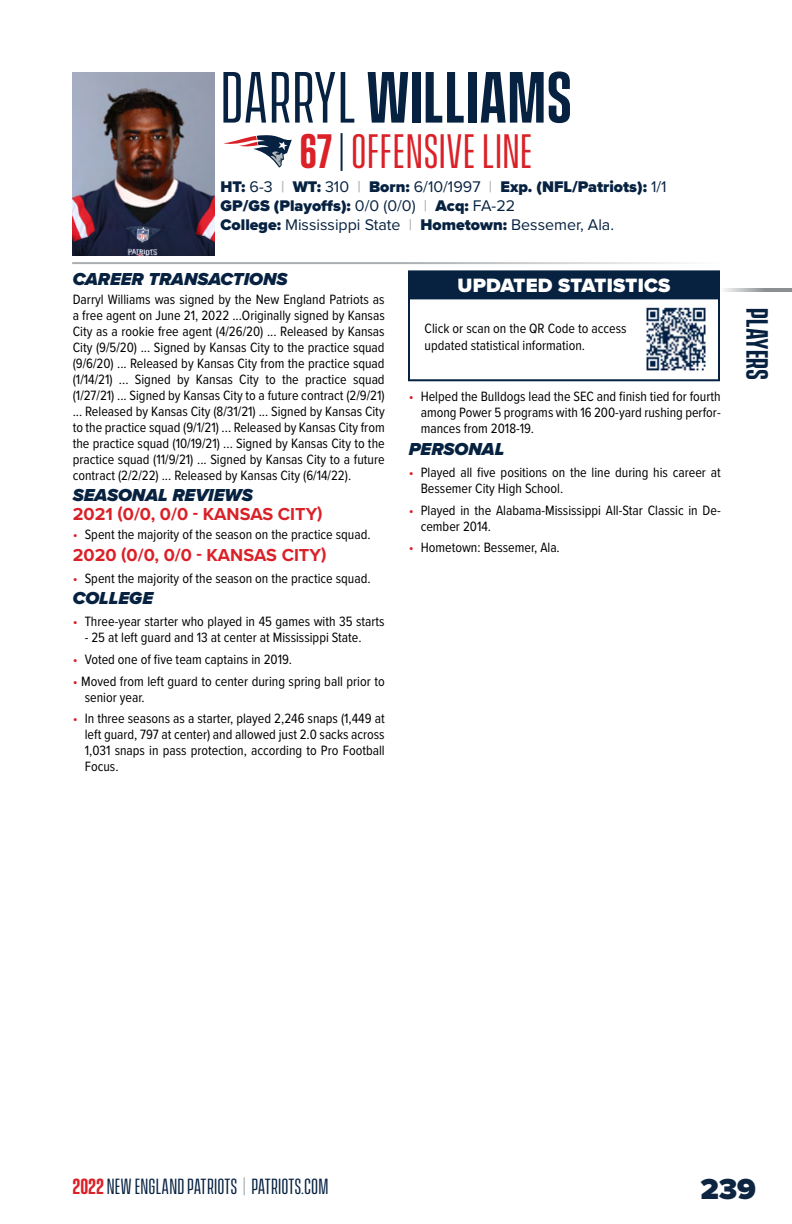
<style>
.page{position:relative;width:792px;height:1224px;background:#fff}
.page>*{position:absolute;margin:0;border:0;box-sizing:border-box;transform-origin:0 0}
.t1{font:600 66px "Vanguard CF";letter-spacing:.01em;color:#072241}
.t2{font:44px "Vanguard CF";letter-spacing:.01em;color:#da2128}
.t3{font:900 30px "Proxima Nova";color:#0e2542}
.t4{font:600 28px "Vanguard CF";letter-spacing:-.005em;color:#072241}
.t5{font:20px "Vanguard CF";letter-spacing:.01em;color:#072241}
.t6{font:900 20px "Proxima Nova";letter-spacing:.01em;color:#fff}
.t7{font:italic 900 18px "Proxima Nova";color:#072241}
.t8{font:700 18px "Proxima Nova";color:#da2128}
.t9{font:900 16px/19.2px "Proxima Nova";color:#072241}
.t10{font:14px/16px "Proxima Nova Cond";color:#000}
.s1{font-weight:400}
.s2{font-weight:600}
.s3{font-weight:300;font-size:41.8px;color:#072241}
.s4{font-weight:600;color:#b0b7bb}
.s5{color:#da2128}
.s6{font-weight:600;color:#da2128}
.s7{color:#b0b7bb}
</style>
<div class="page">
<svg style="left:724px;top:288px;width:68px;height:4px"></svg>
<img style="left:73px;top:72px;width:142px;height:184px">
<svg style="left:223px;top:135px;width:69px;height:33px"></svg>
<hr style="left:72px;top:262px;width:648px;height:2px;background:#aaaeb1">
<div style="left:408px;top:270px;width:312px;height:111px;border:2px solid #072241"></div>
<div style="left:408px;top:271px;width:312px;height:28px;background:#072241"></div>
<img style="left:646px;top:307px;width:60px;height:64px">
<h1 class="t1" style="left:220px;top:60px;width:353px"><span class="s1">DARRYL</span> WILLIAMS</h1>
<h2 class="t2" style="left:300px;top:126px;width:235px"><span class="s2">67</span><span class="s3">|</span>OFFENSIVE LINE</h2>
<p class="t9" style="left:220px;top:177px;width:448px">HT: <span class="s1">6-3</span> <span class="s4">|</span> WT: <span class="s1">310</span> <span class="s4">|</span> Born: <span class="s1">6/10/1997</span> <span class="s4">|</span> Exp. (NFL/Patriots): <span class="s1">1/1<br></span>GP/GS (Playoffs): <span class="s1">0/0 (0/0)</span> <span class="s4">|</span> Acq: <span class="s1">FA-22<br></span>College: <span class="s1">Mississippi State</span> <span class="s4">|</span> Hometown: <span class="s1">Bessemer, Ala.</span></p>
<p class="t7" style="left:73px;top:265px;width:216px">CAREER TRANSACTIONS</p>
<p class="t10" style="left:73px;top:290px;width:314px;text-align:justify">Darryl Williams was signed by the New England Patriots as a free agent on June 21, 2022 ...Originally signed by Kansas City as a rookie free agent (4/26/20) ... Released by Kansas City (9/5/20) ... Signed by Kansas City to the practice squad (9/6/20) ... Released by Kansas City from the practice squad (1/14/21) ... Signed by Kansas City to the practice squad (1/27/21) ... Signed by Kansas City to a future contract (2/9/21) ... Released by Kansas City (8/31/21) ... Signed by Kansas City to the practice squad (9/1/21) ... Released by Kansas City from the practice squad (10/19/21) ... Signed by Kansas City to the practice squad (11/9/21) ... Signed by Kansas City to a future contract (2/2/22) ... Released by Kansas City (6/14/22).</p>
<p class="t7" style="left:73px;top:482px;width:182px">SEASONAL REVIEWS</p>
<p class="t8" style="left:73px;top:501px;width:251px">2021 (0/0, 0/0 - KANSAS CITY)</p>
<p class="t10" style="left:73px;top:526px;width:299px"><span class="s5">•</span> Spent the majority of the season on the practice squad.</p>
<p class="t8" style="left:73px;top:541px;width:255px">2020 (0/0, 0/0 - KANSAS CITY)</p>
<p class="t10" style="left:73px;top:569px;width:299px"><span class="s5">•</span> Spent the majority of the season on the practice squad.</p>
<p class="t7" style="left:73px;top:585px;width:82px">COLLEGE</p>
<p class="t10" style="left:73px;top:613px;width:314px"><span class="s5">•</span> Three-year starter who played in 45 games with 35 starts</p>
<p class="t10" style="left:85px;top:629px;width:278px">- 25 at left guard and 13 at center at Mississippi State.</p>
<p class="t10" style="left:73px;top:651px;width:221px"><span class="s5">•</span> Voted one of five team captains in 2019.</p>
<p class="t10" style="left:85px;top:672px;width:302px;text-indent:-12px"><span class="s5">•</span> Moved from left guard to center during spring ball prior to senior year.</p>
<p class="t10" style="left:85px;top:710px;width:302px;text-align:justify;text-indent:-12px"><span class="s5">•</span> In three seasons as a starter, played 2,246 snaps (1,449 at left guard, 797 at center) and allowed just 2.0 sacks across 1,031 snaps in pass protection, according to Pro Football Focus.</p>
<h3 class="t6" style="left:458px;top:270px;width:215px">UPDATED STATISTICS</h3>
<p class="t10" style="left:425px;top:319px;width:204px;line-height:16.8px">Click or scan on the QR Code to access updated statistical information.</p>
<p class="t10" style="left:421px;top:388px;width:302px;text-align:justify;text-indent:-12px"><span class="s5">•</span> Helped the Bulldogs lead the SEC and finish tied for fourth among Power 5 programs with 16 200-yard rushing perfor&shy;mances from 2018-19.</p>
<p class="t7" style="left:409px;top:436px;width:97px">PERSONAL</p>
<p class="t10" style="left:421px;top:464px;width:302px;text-indent:-12px"><span class="s5">•</span> Played all five positions on the line during his career at<br>Bessemer City High School.</p>
<p class="t10" style="left:421px;top:501px;width:302px;text-indent:-12px"><span class="s5">•</span> Played in the Alabama-Mississippi All-Star Classic in De&shy;cember 2014.</p>
<p class="t10" style="left:409px;top:539px;width:153px"><span class="s5">•</span> Hometown: Bessemer, Ala.</p>
<h3 class="t4" style="left:773px;top:308px;width:73px;rotate:90deg">PLAYERS</h3>
<h3 class="t5" style="left:73px;top:1175px;width:257px"><span class="s6">2022</span> NEW ENGLAND PATRIOTS <span class="s7">|</span> PATRIOTS.COM</h3>
<h3 class="t3" style="left:700px;top:1166px;width:57px">239</h3>
</div>
